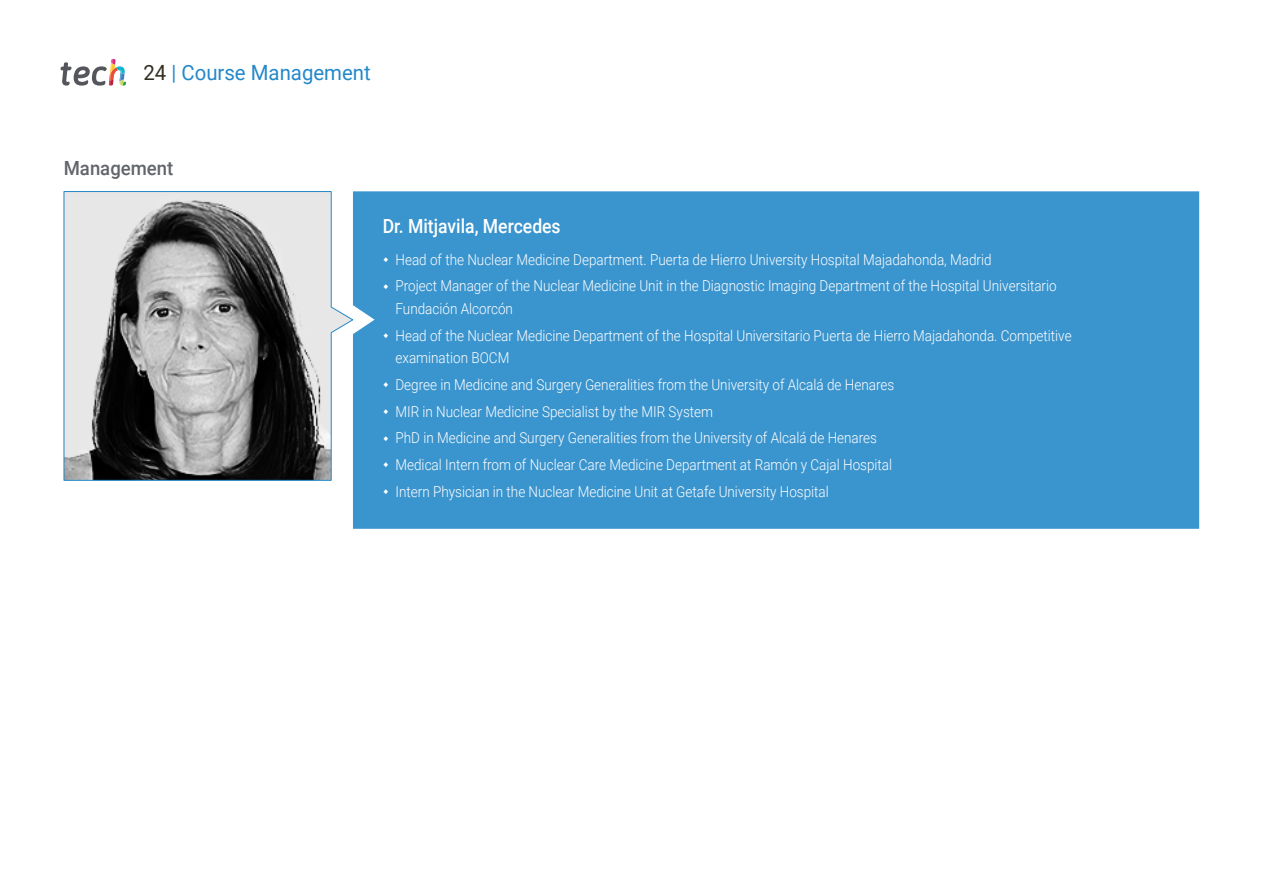
<style>
.page{position:relative;width:1263px;height:893px;background:#fff}
.page>*{position:absolute;margin:0;border:0;box-sizing:border-box;transform-origin:0 0}
.t1{font:21px "Roboto";color:#2488c9}
.t2{font:500 19.5px "Roboto";color:#fff;scale:.9 1}
.t3{font:500 19.5px "Roboto";color:#61646a;scale:.95 1}
.t4{font:300 15px/26.7px "Roboto";color:#fff;scale:.9 1}
.s1{color:#312e20}
</style>
<div class="page">
<svg style="left:61px;top:59px;width:65px;height:27px"></svg>
<div style="left:353px;top:191px;width:846px;height:338px;background:#3a94ce"></div>
<svg style="left:64px;top:191px;width:289px;height:290px;background:#949596"></svg>
<svg style="left:384px;top:257px;width:4px;height:5px"></svg>
<svg style="left:384px;top:284px;width:4px;height:5px"></svg>
<svg style="left:384px;top:333px;width:4px;height:5px"></svg>
<svg style="left:384px;top:382px;width:4px;height:5px"></svg>
<svg style="left:384px;top:409px;width:4px;height:5px"></svg>
<svg style="left:384px;top:436px;width:4px;height:5px"></svg>
<svg style="left:384px;top:462px;width:4px;height:5px"></svg>
<svg style="left:384px;top:489px;width:4px;height:5px"></svg>
<h1 class="t1" style="left:144px;top:57px;width:229px"><span class="s1">24</span> | Course Management</h1>
<h2 class="t3" style="left:64px;top:154px;width:117px">Management</h2>
<h2 class="t2" style="left:383px;top:212px;width:199px">Dr. Mitjavila, Mercedes</h2>
<p class="t4" style="left:395px;top:245px;width:736px">Head of the Nuclear Medicine Department. Puerta de Hierro University Hospital Majadahonda, Madrid<br>Project Manager of the Nuclear Medicine Unit in the Diagnostic Imaging Department of the Hospital Universitario</p>
<p class="t4" style="left:395px;top:294px;width:753px">Fundación Alcorcón<br>Head of the Nuclear Medicine Department of the Hospital Universitario Puerta de Hierro Majadahonda. Competitive</p>
<p class="t4" style="left:395px;top:344px;width:556px">examination BOCM<br>Degree in Medicine and Surgery Generalities from the University of Alcalá de Henares MIR in Nuclear Medicine Specialist by the MIR System<br>PhD in Medicine and Surgery Generalities from the University of Alcalá de Henares Medical Intern from of Nuclear Care Medicine Department at Ramón y Cajal Hospital Intern Physician in the Nuclear Medicine Unit at Getafe University Hospital</p>
</div>
